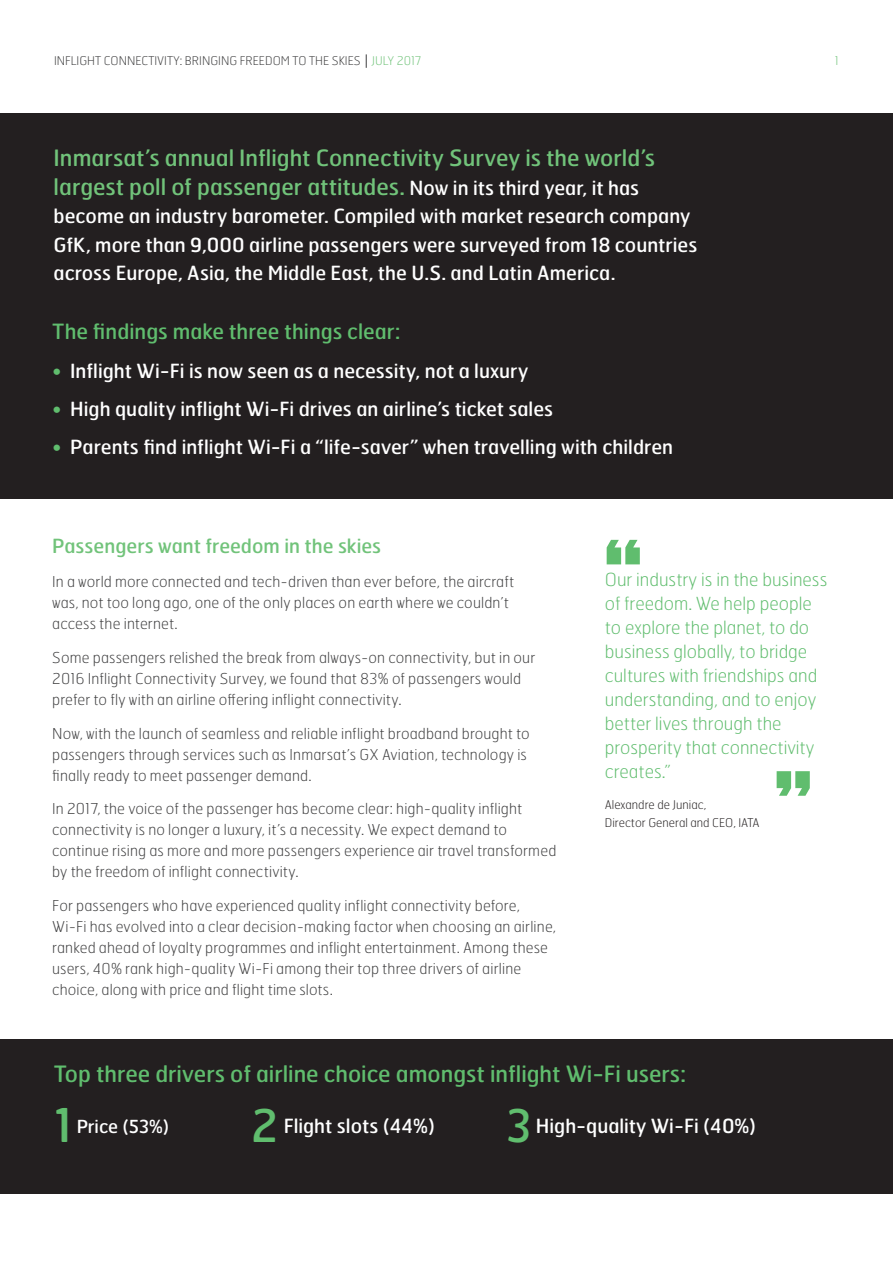
<style>
.page{position:relative;width:893px;height:1263px;background:#fff}
.page>*{position:absolute;margin:0;border:0;box-sizing:border-box;transform-origin:0 0}
.t1{font:700 136.5px "Mohave";color:#60bd6e}
.t2{font:46.5px "Hermes FB";color:#60bd6e}
.t3{font:45px "Hermes FB";color:#60bd6e}
.t4{font:22.5px/28.5px "Hermes FB";color:#71c37a}
.t5{font:22.5px "Hermes FB";color:#60bd6e}
.t6{font:21px "Hermes FB";color:#60bd6e}
.t7{font:19.5px/28.5px "Hermes FB";color:#fff}
.t8{font:19.5px "Hermes FB";color:#71c37a}
.t9{font:100 18px/24px "Hermes FB";color:#60bd6e}
.t10{font:18px "Hermes FB";color:#fff}
.t11{font:100 15px/21px "Hermes FB";letter-spacing:.01em;color:#3e3e3f}
.t12{font:100 12px "Hermes FB";color:#3e3e3f}
.t13{font:100 12px/18px "Hermes FB";color:#231f20}
.t14{font:100 12px "Hermes FB";color:#71c37a}
.s1{color:#71c37a}
.s2{font-size:19.5px;color:#fff}
.s3{color:#60bd6e}
</style>
<div class="page">
<div style="left:0;top:1039px;width:893px;height:154px;background:#231f20"></div>
<div style="left:0;top:113px;width:893px;height:386px;background:#231f20"></div>
<svg style="left:366px;top:54px;width:1px;height:14px"></svg>
<p class="t12" style="left:54px;top:53px;width:369px">INFLIGHT CONNECTIVITY: BRINGING FREEDOM TO THE SKIES <span class="s1">JULY 2017</span></p>
<p class="t14" style="left:835px;top:53px;width:6px">1</p>
<p class="t4" style="left:54px;top:143px;width:603px">Inmarsat’s annual Inflight Connectivity Survey is the world’s largest poll of passenger attitudes. <span class="s2">Now in its third year, it has</span></p>
<p class="t7" style="left:54px;top:201px;width:645px">become an industry barometer. Compiled with market research company<br>GfK, more than 9,000 airline passengers were surveyed from 18 countries across Europe, Asia, the Middle East, the U.S. and Latin America.</p>
<p class="t6" style="left:53px;top:318px;width:349px">The findings make three things clear:</p>
<p class="t7" style="left:53px;top:356px;width:477px"><span class="s3">•</span> Inflight Wi-Fi is now seen as a necessity, not a luxury</p>
<p class="t7" style="left:53px;top:394px;width:502px"><span class="s3">•</span> High quality inflight Wi-Fi drives an airline’s ticket sales</p>
<p class="t7" style="left:53px;top:432px;width:622px"><span class="s3">•</span> Parents find inflight Wi-Fi a “life-saver” when travelling with children</p>
<p class="t8" style="left:52px;top:534px;width:331px">Passengers want freedom in the skies</p>
<p class="t11" style="left:52px;top:571px;width:464px">In a world more connected and tech-driven than ever before, the aircraft was, not too long ago, one of the only places on earth where we couldn’t access the internet.</p>
<p class="t11" style="left:52px;top:647px;width:485px">Some passengers relished the break from always-on connectivity, but in our<br>2016 Inflight Connectivity Survey, we found that 83% of passengers would prefer to fly with an airline offering inflight connectivity.</p>
<p class="t11" style="left:52px;top:722px;width:479px">Now, with the launch of seamless and reliable inflight broadband brought to passengers through services such as Inmarsat’s GX Aviation, technology is finally ready to meet passenger demand.</p>
<p class="t11" style="left:52px;top:798px;width:506px">In 2017, the voice of the passenger has become clear: high-quality inflight connectivity is no longer a luxury, it’s a necessity. We expect demand to continue rising as more and more passengers experience air travel transformed by the freedom of inflight connectivity.</p>
<p class="t11" style="left:52px;top:895px;width:505px">For passengers who have experienced quality inflight connectivity before, Wi-Fi has evolved into a clear decision-making factor when choosing an airline, ranked ahead of loyalty programmes and inflight entertainment. Among these users, 40% rank high-quality Wi-Fi among their top three drivers of airline choice, along with price and flight time slots.</p>
<p class="t1" style="left:599px;top:513px;width:49px">“</p>
<p class="t9" style="left:605px;top:567px;width:224px">Our industry is in the business of freedom. We help people to explore the planet, to do business globally, to bridge cultures with friendships and understanding, and to enjoy better lives through the prosperity that connectivity creates.”</p>
<p class="t13" style="left:605px;top:795px;width:156px">Alexandre de Juniac,<br>Director General and CEO, IATA</p>
<p class="t1" style="left:817px;top:822px;width:49px;rotate:-180deg">“</p>
<p class="t5" style="left:54px;top:1059px;width:633px">Top three drivers of airline choice amongst inflight Wi-Fi users:</p>
<p class="t2" style="left:54px;top:1095px;width:20px">1</p>
<p class="t10" style="left:77px;top:1115px;width:94px">Price (53%)</p>
<p class="t3" style="left:251px;top:1097px;width:29px">2</p>
<p class="t7" style="left:284px;top:1111px;width:153px">Flight slots (44%)</p>
<p class="t3" style="left:507px;top:1097px;width:26px">3</p>
<p class="t7" style="left:536px;top:1111px;width:222px">High-quality Wi-Fi (40%)</p>
</div>
